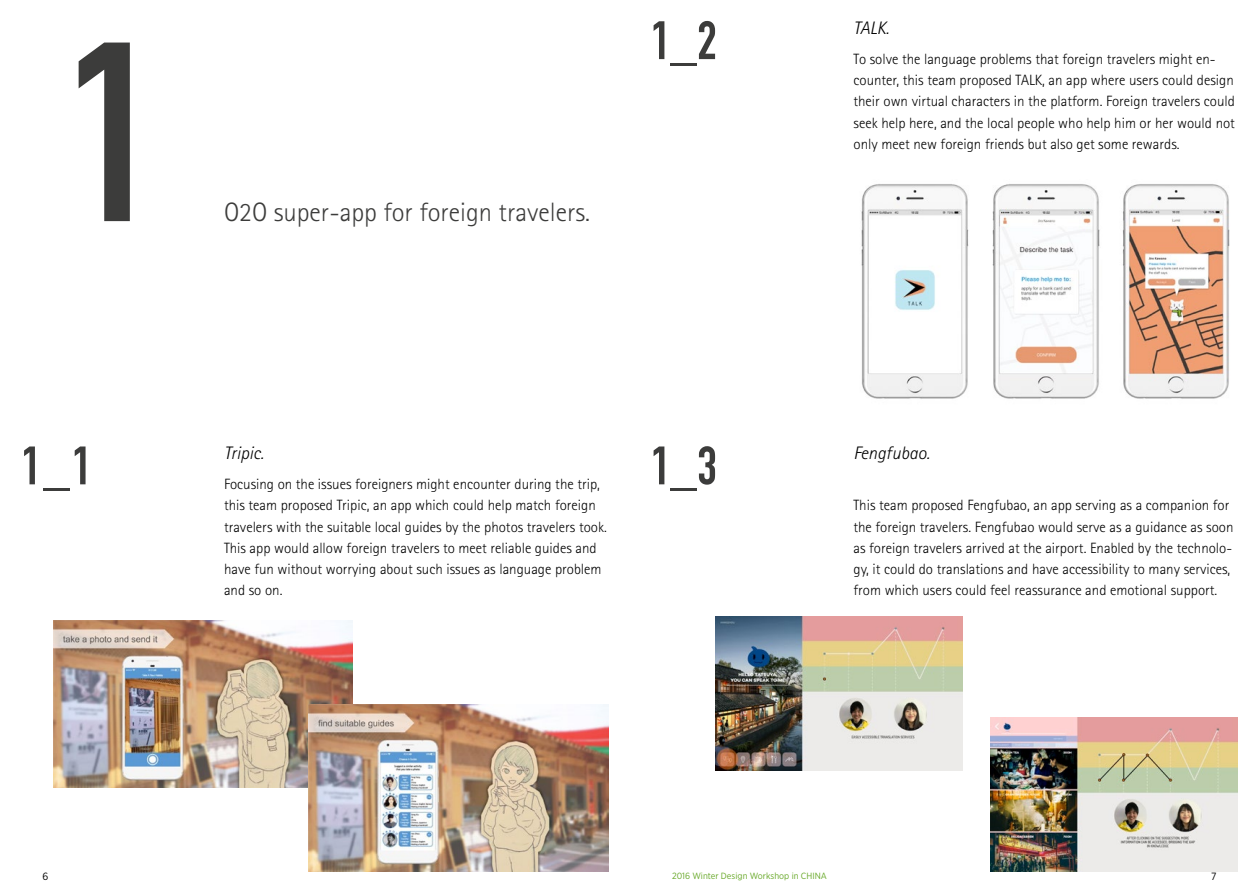
<style>
.page{position:relative;width:1259px;height:893px;background:#fff}
.page>*{position:absolute;margin:0;border:0;box-sizing:border-box;transform-origin:0 0}
.t1{font:700 250.8px "DIN Condensed";color:#3c3c3b}
.t2{font:700 53.1px "DIN Condensed";color:#3c3c3b}
.t3{font:300 26.55px "Rotis Sans Serif Std";color:#3c3c3b}
.t4{font:italic 300 18px "Rotis Sans Serif Std";color:#000}
.t5{font:300 14.85px/21.3px "Rotis Sans Serif Std";color:#000}
.t6{font:10.5px "Gotham Narrow";color:#000}
.t7{font:9px "Gotham Narrow";color:#68a929}
</style>
<div class="page">
<img style="left:53px;top:621px;width:299px;height:167px">
<img style="left:309px;top:704px;width:299px;height:168px">
<img style="left:861px;top:184px;width:369px;height:215px">
<img style="left:990px;top:718px;width:247px;height:154px">
<img style="left:715px;top:617px;width:248px;height:154px">
<h1 class="t1" style="left:65px;top:-14px;width:95px">1</h1>
<h2 class="t2" style="left:21px;top:435px;width:72px">1_1</h2>
<h3 class="t3" style="left:224px;top:197px;width:368px">O2O super-app for foreign travelers.</h3>
<h2 class="t2" style="left:651px;top:9px;width:68px">1_2</h2>
<p class="t4" style="left:224px;top:443px;width:41px">Tripic.</p>
<p class="t5" style="left:224px;top:473px;width:384px">Focusing on the issues foreigners might encounter during the trip, this team proposed Tripic, an app which could help match foreign travelers with the suitable local guides by the photos travelers took.<br>This app would allow foreign travelers to meet reliable guides and have fun without worrying about such issues as language problem and so on.</p>
<h2 class="t2" style="left:651px;top:435px;width:68px">1_3</h2>
<p class="t4" style="left:853px;top:18px;width:37px">TALK.</p>
<p class="t5" style="left:853px;top:48px;width:383px">To solve the language problems that foreign travelers might en&shy;counter, this team proposed TALK, an app where users could design their own virtual characters in the platform. Foreign travelers could seek help here, and the local people who help him or her would not only meet new foreign friends but also get some rewards.</p>
<p class="t4" style="left:853px;top:443px;width:78px">Fengfubao.</p>
<p class="t5" style="left:853px;top:495px;width:381px">This team proposed Fengfubao, an app serving as a companion for the foreign travelers. Fengfubao would serve as a guidance as soon as foreign travelers arrived at the airport. Enabled by the technolo&shy;gy, it could do translations and have accessibility to many services, from which users could feel reassurance and emotional support.</p>
<p class="t6" style="left:43px;top:870px;width:7px">6</p>
<p class="t7" style="left:672px;top:870px;width:156px">2016 Winter Design Workshop in CHINA</p>
<p class="t6" style="left:1211px;top:870px;width:7px">7</p>
</div>
